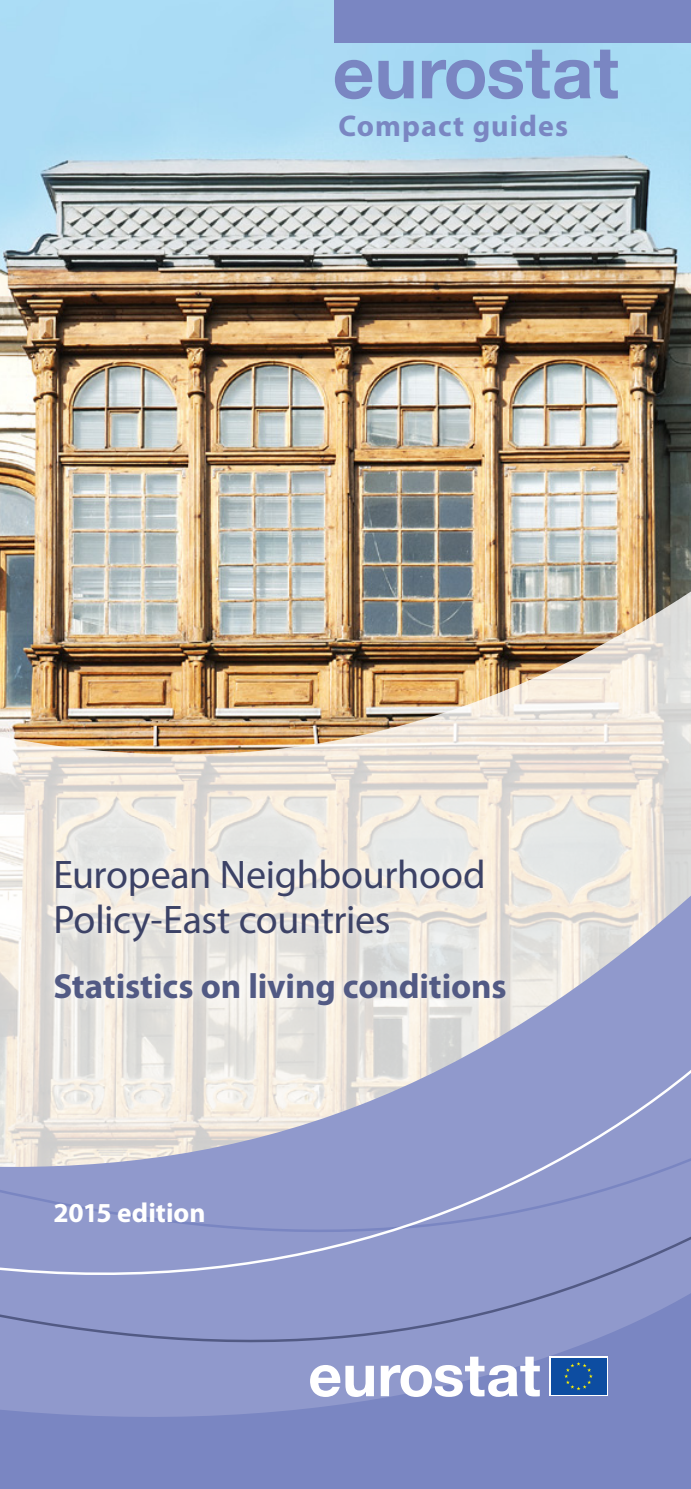
<style>
.page{position:relative;width:691px;height:1489px;background:#fff}
.page>*{position:absolute;margin:0;border:0;box-sizing:border-box;transform-origin:0 0}
.t1{font:40px/45px "Myriad Pro";letter-spacing:-.01em;color:#3c4266}
.t2{font:700 35px "Myriad Pro";letter-spacing:-.005em;color:#525a84}
.t3{font:700 30px "Myriad Pro";letter-spacing:.035em;color:#7a86c2}
.t4{font:700 27.5px "Myriad Pro";color:#fff}
</style>
<div class="page">
<img style="left:0;top:0;width:691px;height:581px">
<img style="left:0;top:581px;width:691px;height:300px">
<svg style="left:0;top:881px;width:691px;height:174px;background:#ceced9"></svg>
<div style="left:42px;top:846px;width:476px;height:171px;background:#fff;opacity:.75"></div>
<div style="left:335px;top:0;width:356px;height:43px;background:#7a86c2"></div>
<svg style="left:0;top:1301px;width:691px;height:187px;background:#838dc5"></svg>
<svg style="left:335px;top:50px;width:283px;height:49px;background:#92b3dd"></svg>
<svg style="left:549px;top:1356px;width:59px;height:39px"></svg>
<div style="left:551px;top:1357px;width:55px;height:37px;background:#0d4da1"></div>
<svg style="left:564px;top:1362px;width:29px;height:28px"></svg>
<svg style="left:310px;top:1356px;width:230px;height:40px"></svg>
<svg style="left:0;top:1055px;width:691px;height:246px;background:#a4aad0"></svg>
<p class="t3" style="left:338px;top:106px;width:231px">Compact guides</p>
<p class="t1" style="left:53px;top:851px;width:434px">European Neighbourhood<br>Policy-East countries</p>
<p class="t2" style="left:53px;top:962px;width:455px">Statistics on living conditions</p>
<p class="t4" style="left:53px;top:1194px;width:154px">2015 edition</p>
</div>
